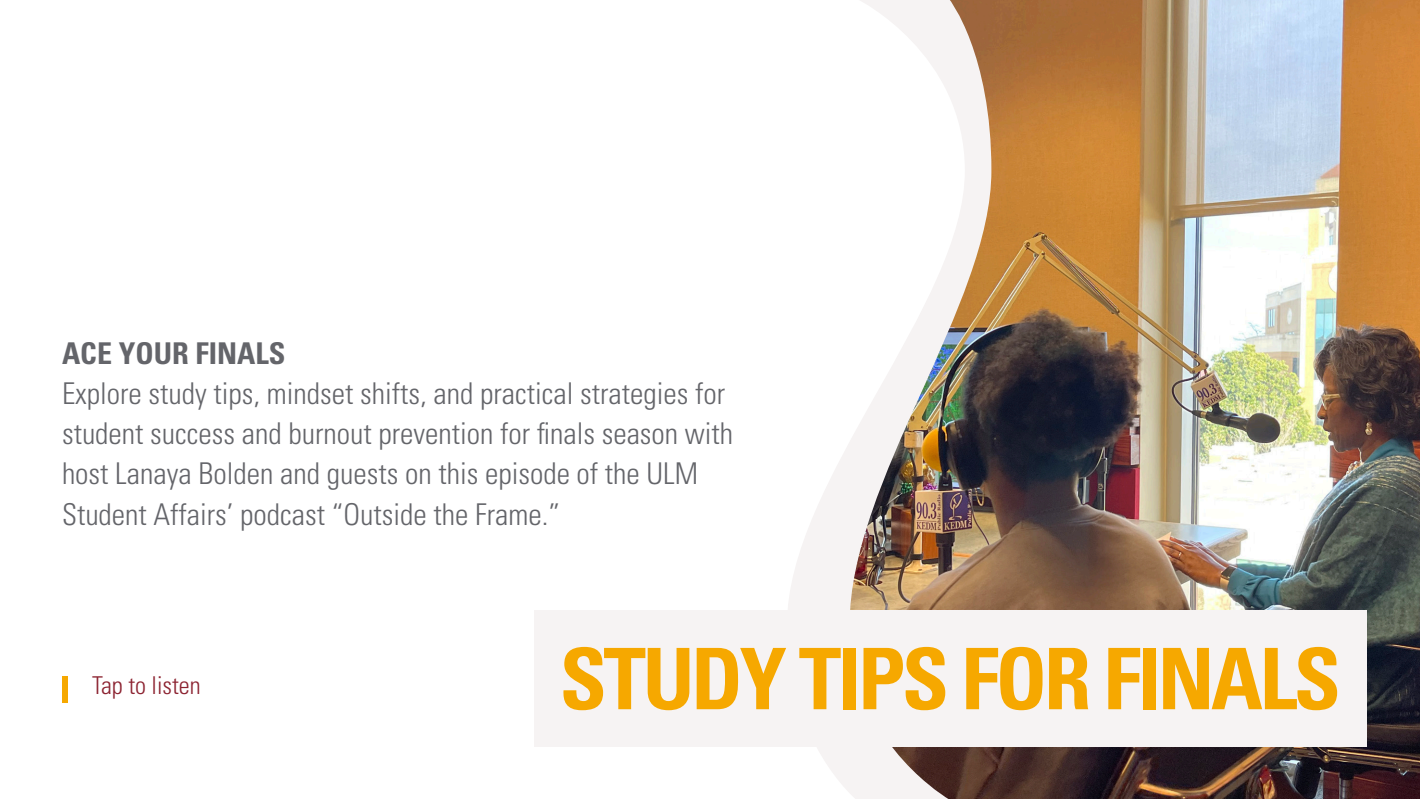
<style>
.page{position:relative;width:1420px;height:799px;background:#fff}
.page>*{position:absolute;margin:0;border:0;box-sizing:border-box;transform-origin:0 0}
.t1{font:700 condensed 85px "Univers LT Std";letter-spacing:-.04em;color:#f6a800}
.t2{font:300 condensed 30px/40.2px "Univers LT Std";color:#64656a}
.t3{font:700 condensed 30px "Univers LT Std";color:#64656a}
.t4{font:300 condensed 24.6px "Univers LT Std";color:#8c2331}
</style>
<div class="page">
<svg style="left:787px;top:442px;width:63px;height:351px;fill:#f6f3f3"></svg>
<div style="left:62px;top:676px;width:6px;height:26px;background:#f6a800"></div>
<img style="left:850px;top:0;width:570px;height:799px">
<div style="left:534px;top:610px;width:833px;height:136px;background:#f6f3f3"></div>
<p class="t3" style="left:62px;top:335px;width:225px">ACE YOUR FINALS</p>
<p class="t2" style="left:62px;top:373px;width:673px">Explore study tips, mindset shifts, and practical strategies for student success and burnout prevention for finals season with host Lanaya Bolden and guests on this episode of the ULM Student Affairs’ podcast “Outside the Frame.”</p>
<p class="t4" style="left:92px;top:671px;width:110px">Tap to listen</p>
<p class="t1" style="left:560px;top:627px;width:783px">STUDY TIPS FOR FINALS</p>
</div>
